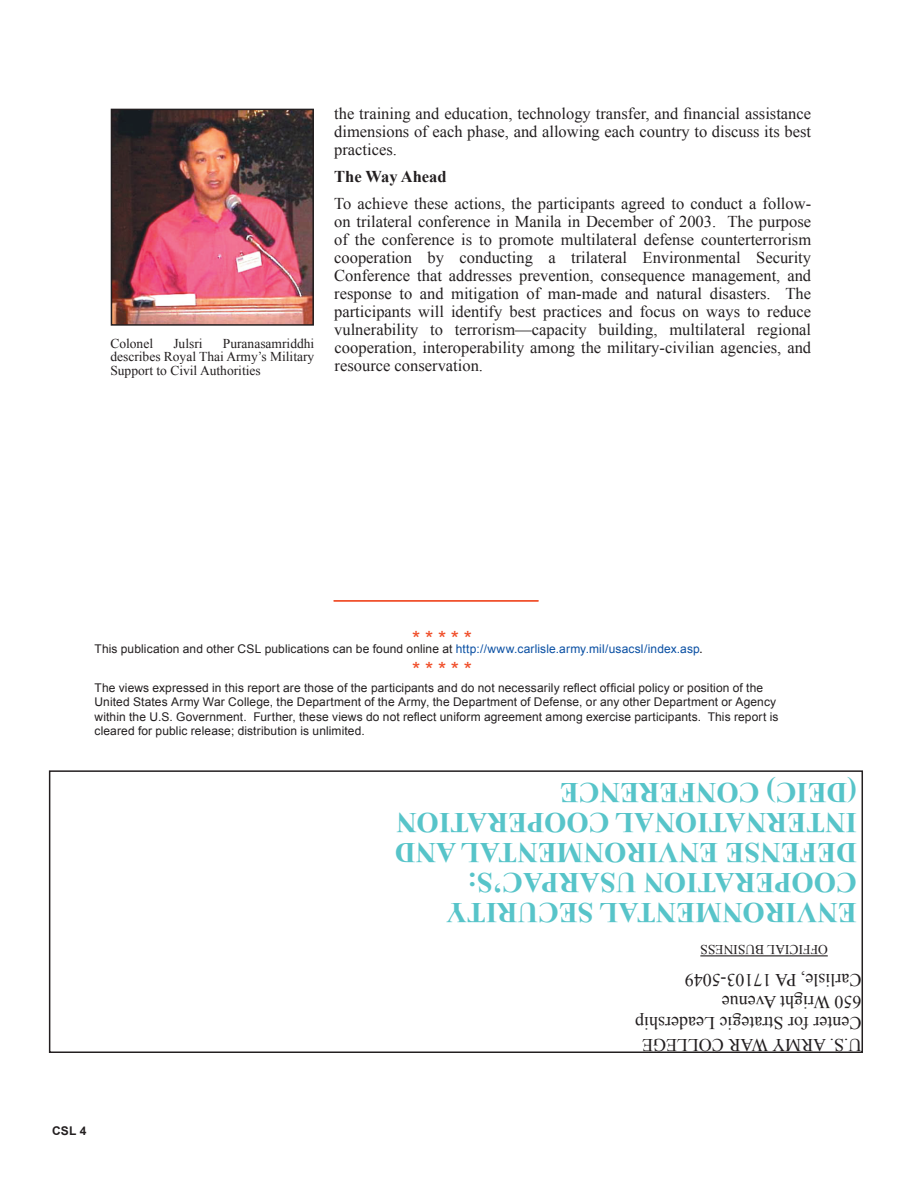
<style>
.page{position:relative;width:918px;height:1188px;background:#fff}
.page>*{position:absolute;margin:0;border:0;box-sizing:border-box;transform-origin:0 0}
.t1{font:700 28.5px/30px "Times New Roman";color:#57c4c9}
.t2{font:21px "Arial";color:#f04c27}
.t3{font:18px/21.6px "Times New Roman";color:#231f20}
.t4{font:16.5px/18px "Times New Roman";color:#231f20;text-align:justify}
.t5{font:700 16.5px "Times New Roman";color:#231f20}
.t6{font:13.5px/13.5px "Times New Roman";color:#231f20;text-align:justify}
.t7{font:12px/14.4px "Arial";letter-spacing:.01em;color:#231f20}
.t8{font:700 12px "Arial";color:#231f20}
.s1{color:#094fa3}
.s2{font-size:13.5px}
</style>
<div class="page">
<hr style="left:700px;top:955px;width:128px;height:1px;background:#231f20">
<div style="left:49px;top:770px;width:814px;height:283px;border:2px solid #231f20"></div>
<hr style="left:334px;top:600px;width:204px;height:2px;background:#f04c27">
<img style="left:114px;top:112px;width:197px;height:211px">
<div style="left:111px;top:109px;width:203px;height:217px;border:2px solid #231f20"></div>
<p class="t6" style="left:110px;top:336px;width:206px;text-indent:113px">Puranasamriddhi describes Royal Thai Army’s Military Support to Civil Authorities</p>
<p class="t6" style="left:110px;top:336px;width:44px">Colonel</p>
<p class="t6" style="left:173px;top:336px;width:31px">Julsri</p>
<p class="t4" style="left:334px;top:105px;width:478px">the training and education, technology transfer, and financial assistance dimensions of each phase, and allowing each country to discuss its best practices.</p>
<p class="t5" style="left:334px;top:166px;width:114px">The Way Ahead</p>
<p class="t4" style="left:334px;top:195px;width:478px">To achieve these actions, the participants agreed to conduct a follow&shy;on trilateral conference in Manila in December of 2003. The purpose of the conference is to promote multilateral defense counterterrorism cooperation by conducting a trilateral Environmental Security Conference that addresses prevention, consequence management, and response to and mitigation of man-made and natural disasters. The participants will identify best practices and focus on ways to reduce vulnerability to terrorism—capacity building, multilateral regional cooperation, interoperability among the military-civilian agencies, and resource conservation.</p>
<p class="t2" style="left:412px;top:624px;width:61px">*****</p>
<p class="t7" style="left:94px;top:642px;width:610px">This publication and other CSL publications can be found online at <span class="s1">http://www.carlisle.army.mil/usacsl/index.asp</span><span class="s2">.</span></p>
<p class="t2" style="left:412px;top:656px;width:61px">*****</p>
<p class="t7" style="left:94px;top:680px;width:686px">The views expressed in this report are those of the participants and do not necessarily reflect official policy or position of the United States Army War College, the Department of the Army, the Department of Defense, or any other Department or Agency within the U.S. Government. Further, these views do not reflect uniform agreement among exercise participants. This report is cleared for public release; distribution is unlimited.</p>
<h1 class="t1" style="left:857px;top:929px;width:463px;rotate:-180deg">ENVIRONMENTAL SECURITY<br>COOPERATION USARPAC’S:<br>DEFENSE ENVIRONMENTAL AND<br>INTERNATIONAL COOPERATION (DEIC) CONFERENCE</h1>
<p class="t6" style="left:828px;top:956px;width:129px;rotate:-180deg">OFFICIAL BUSINESS</p>
<p class="t3" style="left:862px;top:1056px;width:228px;rotate:-180deg">U.S. ARMY WAR COLLEGE<br>Center for Strategic Leadership<br>650 Wright Avenue<br>Carlisle, PA 17103-5049</p>
<p class="t8" style="left:52px;top:1122px;width:36px">CSL 4</p>
</div>
